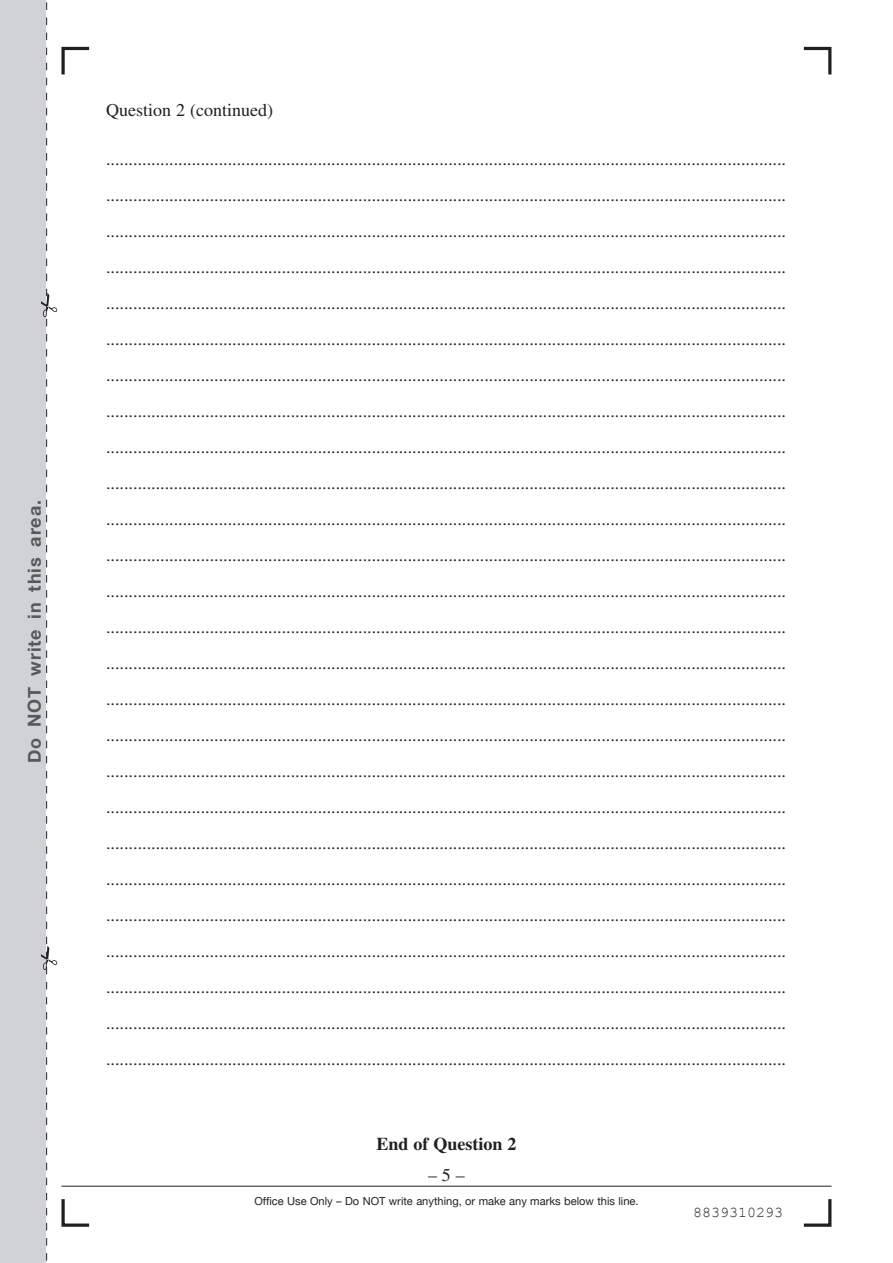
<style>
.page{position:relative;width:893px;height:1263px;background:#fff}
.page>*{position:absolute;margin:0;border:0;box-sizing:border-box;transform-origin:0 0}
.t1{font:18px/36px "Times";color:#231f20;text-align:justify}
.t2{font:700 18px "Helvetica Neue";letter-spacing:.05em;color:#57585a}
.t3{font:700 18px "Times";color:#231f20}
.t4{font:15px "Courier New";color:#231f20}
.t5{font:11.1px "Helvetica Neue";color:#231f20}
</style>
<div class="page">
<hr style="left:61px;top:1186px;width:770px;height:1px;background:#231f20">
<div style="left:0;top:0;width:46px;height:1263px;background:#d1d2d4"></div>
<svg style="left:803px;top:46px;width:29px;height:29px"></svg>
<svg style="left:803px;top:1199px;width:29px;height:28px"></svg>
<svg style="left:41px;top:2px;width:51px;height:1259px"></svg>
<p class="t2" style="left:23px;top:763px;width:264px;rotate:-90deg">Do NOT write in this area.</p>
<p class="t1" style="left:106px;top:94px;width:168px">Question 2 (continued)</p>
<p class="t1" style="left:106px;top:143px;width:681px">....................................................................................................................................................... ....................................................................................................................................................... ....................................................................................................................................................... ....................................................................................................................................................... ....................................................................................................................................................... ....................................................................................................................................................... ....................................................................................................................................................... ....................................................................................................................................................... ....................................................................................................................................................... ....................................................................................................................................................... ....................................................................................................................................................... ....................................................................................................................................................... ....................................................................................................................................................... ....................................................................................................................................................... ....................................................................................................................................................... ....................................................................................................................................................... ....................................................................................................................................................... ....................................................................................................................................................... ....................................................................................................................................................... ....................................................................................................................................................... ....................................................................................................................................................... ....................................................................................................................................................... ....................................................................................................................................................... ....................................................................................................................................................... ....................................................................................................................................................... .......................................................................................................................................................</p>
<p class="t3" style="left:376px;top:1137px;width:141px">End of Question 2</p>
<p class="t1" style="left:428px;top:1159px;width:38px">– 5 –</p>
<p class="t5" style="left:254px;top:1194px;width:386px">Office Use Only – Do NOT write anything, or make any marks below this line.</p>
<p class="t4" style="left:693px;top:1204px;width:91px">8839310293</p>
</div>
